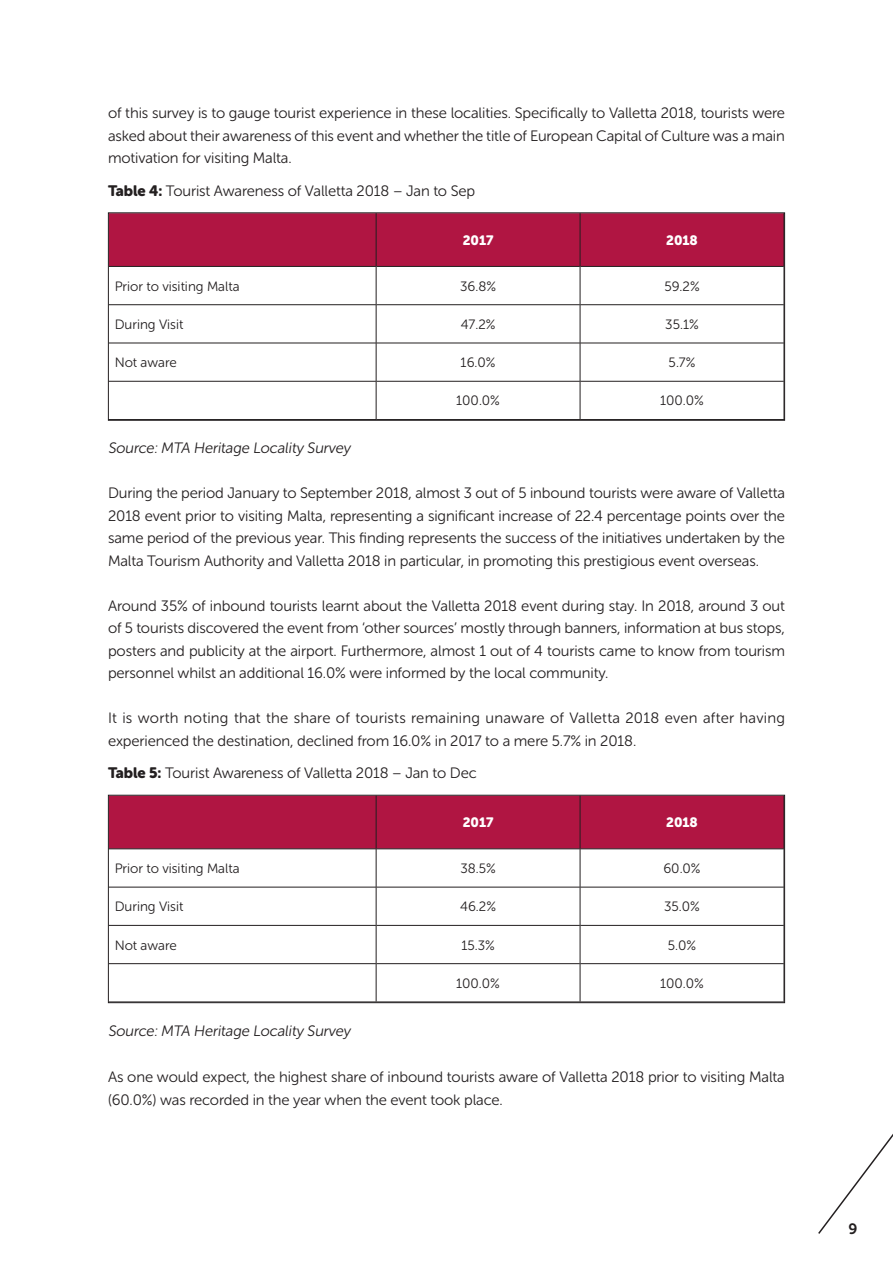
<style>
.page{position:relative;width:893px;height:1263px;background:#fff}
.page>*{position:absolute;margin:0;border:0;box-sizing:border-box;transform-origin:0 0}
.t1{font:15px/22.5px "Museo Sans Rounded 300";letter-spacing:-.005em;color:#231f20;text-align:justify}
.t2{font:15px "Museo Sans Rounded 700";color:#231f20}
.t3{font:13.5px "Museo Sans Rounded 300";color:#231f20}
.t4{font:13.5px "Museo Sans Rounded 900";color:#fff}
.s1{font-family:"Museo Sans Rounded 900"}
</style>
<div class="page">
<svg style="left:818px;top:1134px;width:75px;height:100px"></svg>
<div style="left:110px;top:214px;width:673px;height:52px;background:#b01542"></div>
<svg style="left:110px;top:267px;width:673px;height:152px"></svg>
<hr style="left:109px;top:266px;width:267px;height:1px;background:#231f20">
<hr style="left:376px;top:266px;width:204px;height:1px;background:#231f20">
<hr style="left:580px;top:266px;width:204px;height:1px;background:#231f20">
<hr style="left:109px;top:304px;width:267px;height:1px;background:#231f20">
<hr style="left:376px;top:304px;width:204px;height:1px;background:#231f20">
<hr style="left:580px;top:304px;width:204px;height:1px;background:#231f20">
<hr style="left:109px;top:343px;width:267px;height:1px;background:#231f20">
<hr style="left:376px;top:343px;width:204px;height:1px;background:#231f20">
<hr style="left:580px;top:343px;width:204px;height:1px;background:#231f20">
<hr style="left:109px;top:381px;width:267px;height:1px;background:#231f20">
<hr style="left:376px;top:381px;width:204px;height:1px;background:#231f20">
<hr style="left:580px;top:381px;width:204px;height:1px;background:#231f20">
<hr style="left:376px;top:213px;width:1px;height:53px;background:#231f20">
<hr style="left:376px;top:266px;width:1px;height:39px;background:#231f20">
<hr style="left:376px;top:305px;width:1px;height:38px;background:#231f20">
<hr style="left:376px;top:343px;width:1px;height:38px;background:#231f20">
<hr style="left:376px;top:381px;width:1px;height:38px;background:#231f20">
<hr style="left:580px;top:213px;width:1px;height:53px;background:#231f20">
<hr style="left:580px;top:266px;width:1px;height:39px;background:#231f20">
<hr style="left:580px;top:305px;width:1px;height:38px;background:#231f20">
<hr style="left:580px;top:343px;width:1px;height:38px;background:#231f20">
<hr style="left:580px;top:381px;width:1px;height:38px;background:#231f20">
<div style="left:108px;top:212px;width:677px;height:209px;border:1px solid #231f20"></div>
<div style="left:110px;top:797px;width:673px;height:51px;background:#b01542"></div>
<svg style="left:110px;top:849px;width:673px;height:152px"></svg>
<hr style="left:109px;top:848px;width:267px;height:1px;background:#231f20">
<hr style="left:376px;top:848px;width:204px;height:1px;background:#231f20">
<hr style="left:580px;top:848px;width:204px;height:1px;background:#231f20">
<hr style="left:109px;top:887px;width:267px;height:1px;background:#231f20">
<hr style="left:376px;top:887px;width:204px;height:1px;background:#231f20">
<hr style="left:580px;top:887px;width:204px;height:1px;background:#231f20">
<hr style="left:109px;top:925px;width:267px;height:1px;background:#231f20">
<hr style="left:376px;top:925px;width:204px;height:1px;background:#231f20">
<hr style="left:580px;top:925px;width:204px;height:1px;background:#231f20">
<hr style="left:109px;top:963px;width:267px;height:1px;background:#231f20">
<hr style="left:376px;top:963px;width:204px;height:1px;background:#231f20">
<hr style="left:580px;top:963px;width:204px;height:1px;background:#231f20">
<hr style="left:376px;top:795px;width:1px;height:54px;background:#231f20">
<hr style="left:376px;top:849px;width:1px;height:38px;background:#231f20">
<hr style="left:376px;top:887px;width:1px;height:38px;background:#231f20">
<hr style="left:376px;top:925px;width:1px;height:39px;background:#231f20">
<hr style="left:376px;top:964px;width:1px;height:37px;background:#231f20">
<hr style="left:580px;top:795px;width:1px;height:54px;background:#231f20">
<hr style="left:580px;top:849px;width:1px;height:38px;background:#231f20">
<hr style="left:580px;top:887px;width:1px;height:38px;background:#231f20">
<hr style="left:580px;top:925px;width:1px;height:39px;background:#231f20">
<hr style="left:580px;top:964px;width:1px;height:37px;background:#231f20">
<div style="left:108px;top:795px;width:677px;height:208px;border:1px solid #231f20"></div>
<p class="t1" style="left:108px;top:102px;width:679px">of this survey is to gauge tourist experience in these localities. Specifically to Valletta 2018, tourists were asked about their awareness of this event and whether the title of European Capital of Culture was a main motivation for visiting Malta.</p>
<p class="t1" style="left:108px;top:180px;width:369px"><span class="s1">Table 4:</span> Tourist Awareness of Valletta 2018 – Jan to Sep</p>
<p class="t4" style="left:463px;top:232px;width:32px">2017</p>
<p class="t4" style="left:666px;top:232px;width:33px">2018</p>
<p class="t3" style="left:115px;top:279px;width:126px">Prior to visiting Malta</p>
<p class="t3" style="left:460px;top:279px;width:38px">36.8%</p>
<p class="t3" style="left:664px;top:279px;width:37px">59.2%</p>
<p class="t3" style="left:115px;top:317px;width:70px">During Visit</p>
<p class="t3" style="left:461px;top:317px;width:36px">47.2%</p>
<p class="t3" style="left:665px;top:317px;width:35px">35.1%</p>
<p class="t3" style="left:115px;top:355px;width:63px">Not aware</p>
<p class="t3" style="left:461px;top:355px;width:36px">16.0%</p>
<p class="t3" style="left:669px;top:355px;width:28px">5.7%</p>
<p class="t3" style="left:456px;top:394px;width:45px">100.0%</p>
<p class="t3" style="left:660px;top:394px;width:45px">100.0%</p>
<p class="t1" style="left:108px;top:437px;width:244px">Source: MTA Heritage Locality Survey</p>
<p class="t1" style="left:108px;top:482px;width:678px">During the period January to September 2018, almost 3 out of 5 inbound tourists were aware of Valletta 2018 event prior to visiting Malta, representing a significant increase of 22.4 percentage points over the same period of the previous year. This finding represents the success of the initiatives undertaken by the Malta Tourism Authority and Valletta 2018 in particular, in promoting this prestigious event overseas.</p>
<p class="t1" style="left:108px;top:594px;width:679px">Around 35% of inbound tourists learnt about the Valletta 2018 event during stay. In 2018, around 3 out of 5 tourists discovered the event from ‘other sources’ mostly through banners, information at bus stops, posters and publicity at the airport. Furthermore, almost 1 out of 4 tourists came to know from tourism personnel whilst an additional 16.0% were informed by the local community.</p>
<p class="t1" style="left:108px;top:707px;width:678px">It is worth noting that the share of tourists remaining unaware of Valletta 2018 even after having experienced the destination, declined from 16.0% in 2017 to a mere 5.7% in 2018.</p>
<p class="t1" style="left:108px;top:762px;width:370px"><span class="s1">Table 5:</span> Tourist Awareness of Valletta 2018 – Jan to Dec</p>
<p class="t4" style="left:463px;top:815px;width:32px">2017</p>
<p class="t4" style="left:666px;top:815px;width:33px">2018</p>
<p class="t3" style="left:115px;top:861px;width:126px">Prior to visiting Malta</p>
<p class="t3" style="left:460px;top:861px;width:37px">38.5%</p>
<p class="t3" style="left:663px;top:861px;width:39px">60.0%</p>
<p class="t3" style="left:115px;top:899px;width:70px">During Visit</p>
<p class="t3" style="left:460px;top:899px;width:37px">46.2%</p>
<p class="t3" style="left:664px;top:899px;width:37px">35.0%</p>
<p class="t3" style="left:115px;top:938px;width:63px">Not aware</p>
<p class="t3" style="left:461px;top:938px;width:35px">15.3%</p>
<p class="t3" style="left:668px;top:938px;width:30px">5.0%</p>
<p class="t3" style="left:456px;top:976px;width:45px">100.0%</p>
<p class="t3" style="left:660px;top:976px;width:45px">100.0%</p>
<p class="t1" style="left:108px;top:1020px;width:244px">Source: MTA Heritage Locality Survey</p>
<p class="t1" style="left:108px;top:1066px;width:678px">As one would expect, the highest share of inbound tourists aware of Valletta 2018 prior to visiting Malta (60.0%) was recorded in the year when the event took place.</p>
<p class="t2" style="left:849px;top:1220px;width:10px">9</p>
</div>
